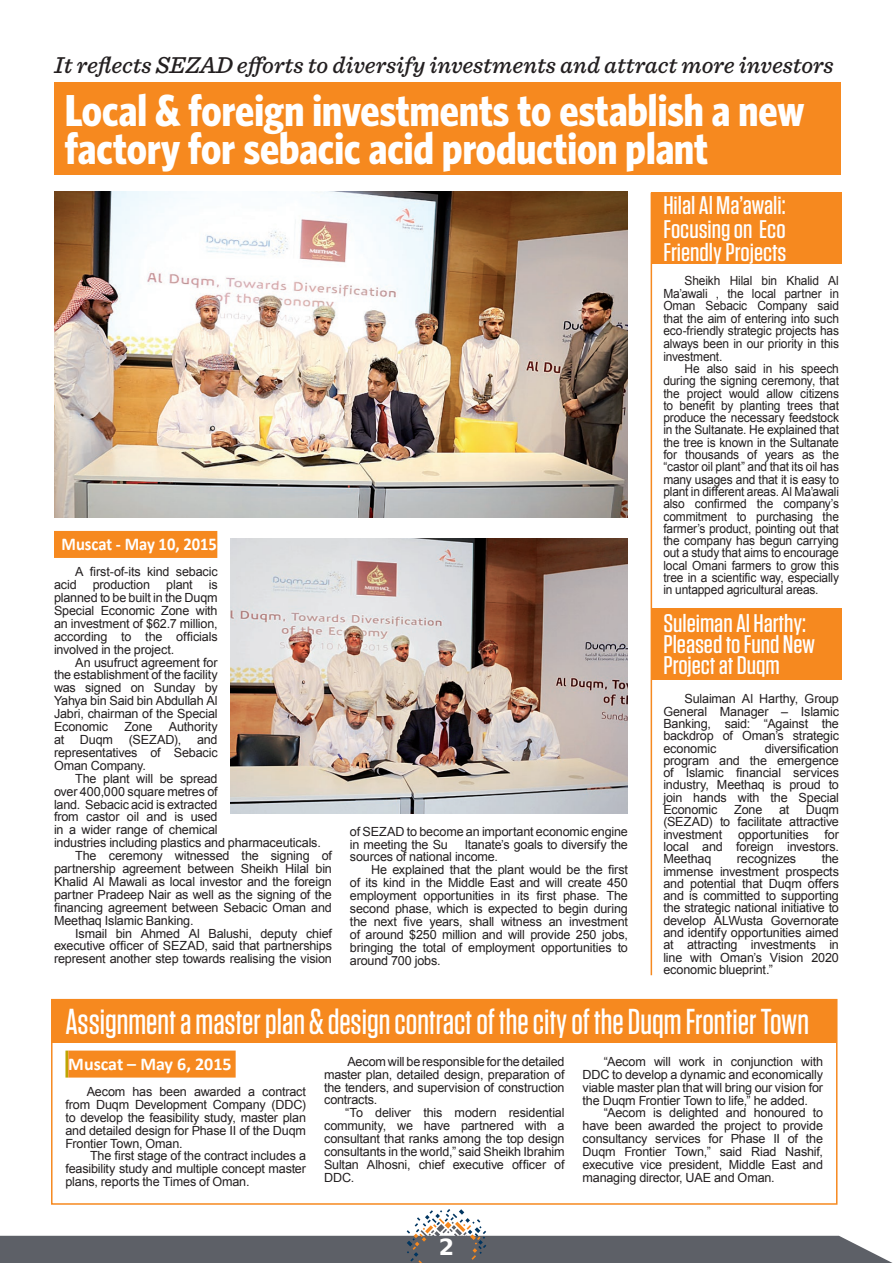
<style>
.page{position:relative;width:893px;height:1263px;background:#fff}
.page>*{position:absolute;margin:0;border:0;box-sizing:border-box;transform-origin:0 0}
.t1{font:700 44.85px/38.1px "Whitney Condensed";color:#fff}
.t2{font:500 36px "Tungsten";color:#fff}
.t3{font:500 25.5px/23.2px "Tungsten";color:#fff;text-align:justify;scale:1.1 1}
.t4{font:italic 500 24px "Sentinel";color:#231f20}
.t5{font:700 22.2px "ae Al Mothnna";color:#fff}
.t6{font:700 18px "Calibri";color:#fff;scale:.92 1}
.t7{font:700 18px "Calibri";color:#fff}
.t8{font:12.6px/12.9px "Arial";letter-spacing:-.015em;color:#231f20;text-align:justify}
.t9{font:12.6px/12.3px "Arial";letter-spacing:-.015em;color:#231f20;text-align:justify;scale:.95 1}
</style>
<div class="page">
<svg style="left:0;top:1209px;width:893px;height:54px"></svg>
<div style="left:54px;top:531px;width:163px;height:27px;background:#f6891f"></div>
<div style="left:51px;top:999px;width:786px;height:206px;border:2px solid #f6891f"></div>
<div style="left:52px;top:999px;width:785px;height:44px;background:#f6891f"></div>
<div style="left:54px;top:82px;width:787px;height:92px;background:#f6891f"></div>
<div style="left:651px;top:193px;width:190px;height:71px;background:#f6891f"></div>
<hr style="left:651px;top:193px;width:1px;height:782px;background:#f6891f">
<div style="left:651px;top:609px;width:190px;height:71px;background:#f6891f"></div>
<img style="left:54px;top:191px;width:574px;height:326px">
<img style="left:230px;top:539px;width:398px;height:275px">
<hr style="left:65px;top:1050px;width:3px;height:27px;background:#bea502">
<div style="left:68px;top:1050px;width:168px;height:27px;background:#f6891f"></div>
<h3 class="t4" style="left:54px;top:47px;width:781px">It reflects SEZAD efforts to diversify investments and attract more investors</h3>
<h1 class="t1" style="left:65px;top:89px;width:741px">Local &amp; foreign investments to establish a new factory for sebacic acid production plant</h1>
<h3 class="t6" style="left:62px;top:532px;width:170px">Muscat - May 10, 2015</h3>
<p class="t8" style="left:54px;top:565px;width:165px;text-indent:21px">A first-of-its kind sebacic acid</p>
<p class="t8" style="left:54px;top:578px;width:165px;text-indent:155px">is planned to be built in the Duqm Special Economic Zone with an investment of $62.7 million, according to the officials involved in the project.</p>
<p class="t8" style="left:54px;top:656px;width:165px;text-indent:21px">An usufruct agreement for the establishment of the facility was signed on Sunday by Yahya bin Said bin Abdullah Al Jabri, chairman of the Special Economic</p>
<p class="t8" style="left:93px;top:578px;width:59px">production</p>
<p class="t8" style="left:166px;top:578px;width:28px">plant</p>
<p class="t8" style="left:54px;top:720px;width:165px;text-indent:115px">Authority at Duqm (SEZAD), and representatives of Sebacic Oman Company.</p>
<p class="t8" style="left:75px;top:772px;width:144px">The plant will be spread</p>
<p class="t8" style="left:54px;top:785px;width:165px">over 400,000 square metres of</p>
<p class="t8" style="left:54px;top:797px;width:165px">land. Sebacic acid is extracted</p>
<p class="t8" style="left:54px;top:810px;width:165px">from castor oil and is used</p>
<p class="t8" style="left:54px;top:823px;width:165px">in a wider range of chemical</p>
<p class="t8" style="left:54px;top:836px;width:268px">industries including plastics and pharmaceuticals.</p>
<p class="t8" style="left:75px;top:849px;width:258px">The ceremony witnessed the signing of</p>
<p class="t8" style="left:54px;top:862px;width:279px">partnership agreement between Sheikh Hilal bin</p>
<p class="t8" style="left:54px;top:875px;width:279px">Khalid Al Mawali as local investor and the foreign</p>
<p class="t8" style="left:54px;top:888px;width:279px">partner Pradeep Nair as well as the signing of the</p>
<p class="t8" style="left:54px;top:901px;width:279px">financing agreement between Sebacic Oman and</p>
<p class="t8" style="left:54px;top:914px;width:141px">Meethaq Islamic Banking.</p>
<p class="t8" style="left:75px;top:926px;width:258px">Ismail bin Ahmed Al Balushi, deputy chief</p>
<p class="t8" style="left:54px;top:939px;width:279px">executive officer of SEZAD, said that partnerships</p>
<p class="t8" style="left:54px;top:952px;width:279px">represent another step towards realising the vision</p>
<p class="t8" style="left:124px;top:720px;width:30px">Zone</p>
<p class="t8" style="left:350px;top:825px;width:279px">of SEZAD to become an important economic engine in meeting the Su</p>
<p class="t8" style="left:350px;top:837px;width:279px;text-indent:115px">ltanate’s goals to diversify the sources of national income.</p>
<p class="t8" style="left:350px;top:863px;width:279px;text-indent:21px">He explained that the plant would be the first of its kind in the Middle East and will create 450 employment opportunities in its first phase. The second phase, which is expected to begin during the next five years, shall witness an investment of around $250 million and will provide 250 jobs, bringing the total of employment opportunities to around 700 jobs.</p>
<h3 class="t3" style="left:663px;top:194px;width:113px">Hilal Al Ma’awali:<br>Focusing on Eco Friendly Projects</h3>
<p class="t9" style="left:663px;top:274px;width:186px;text-indent:21px">Sheikh Hilal bin Khalid Al Ma’awali , the local partner in Oman Sebacic Company said that the aim of entering into such eco-friendly strategic projects has always been in our priority in this investment.</p>
<p class="t9" style="left:663px;top:362px;width:186px;text-indent:21px">He also said in his speech during the signing ceremony, that the project would allow citizens to benefit by planting trees that produce the necessary feedstock in the Sultanate. He explained that the tree is known in the Sultanate for thousands of years as the “castor oil plant” and that its oil has many usages and that it is easy to plant in different areas. Al Ma’awali also confirmed the company’s commitment to purchasing the farmer’s product, pointing out that the company has begun carrying out a study that aims to encourage local Omani farmers to grow this tree in a scientific way, especially in untapped agricultural areas.</p>
<h3 class="t3" style="left:663px;top:612px;width:140px;line-height:21.1px;text-align:left">Suleiman Al Harthy:<br>Pleased to Fund New<br>Project at Duqm</h3>
<p class="t8" style="left:663px;top:693px;width:177px;line-height:12.3px;text-indent:21px">Sulaiman Al Harthy, Group General Manager – Islamic Banking, said: “Against the backdrop of Oman’s strategic economic</p>
<p class="t8" style="left:663px;top:742px;width:177px;line-height:12.3px;text-indent:101px">diversification program and the emergence of Islamic financial services industry, Meethaq is proud to join hands with the Special Economic</p>
<p class="t8" style="left:663px;top:803px;width:177px;line-height:12.3px;text-indent:143px">Duqm (SEZAD) to facilitate attractive investment</p>
<p class="t8" style="left:734px;top:803px;width:30px">Zone</p>
<p class="t8" style="left:779px;top:803px;width:12px">at</p>
<p class="t8" style="left:663px;top:828px;width:177px;line-height:12.3px;text-indent:161px">for local and foreign investors.<br>Meethaq</p>
<p class="t8" style="left:738px;top:828px;width:72px">opportunities</p>
<p class="t8" style="left:663px;top:852px;width:177px;line-height:12.3px;text-indent:158px">the immense investment prospects and potential that Duqm offers and is committed to supporting the strategic national initiative to develop ALWusta Governorate and identify opportunities aimed at attracting investments in line with Oman’s Vision 2020 economic blueprint.”</p>
<p class="t8" style="left:737px;top:852px;width:61px">recognizes</p>
<h2 class="t2" style="left:65px;top:1003px;width:745px">Assignment a master plan &amp; design contract of the city of the Duqm Frontier Town</h2>
<h3 class="t7" style="left:68px;top:1051px;width:165px">Muscat – May 6, 2015</h3>
<p class="t8" style="left:65px;top:1085px;width:242px;text-indent:21px">Aecom has been awarded a contract from Duqm Development Company (DDC) to develop the feasibility study, master plan and detailed design for Phase II of the Duqm Frontier Town, Oman.</p>
<p class="t8" style="left:65px;top:1149px;width:242px;text-indent:25px">The first stage of the contract includes a feasibility study and multiple concept master plans, reports the Times of Oman.</p>
<p class="t8" style="left:324px;top:1055px;width:242px;text-indent:23px">Aecom will be responsible for the detailed master plan, detailed design, preparation of the tenders, and supervision of construction contracts.</p>
<p class="t8" style="left:324px;top:1106px;width:242px;text-indent:21px">“To deliver this modern residential community, we have partnered with a consultant that ranks among the top design consultants in the world,” said Sheikh Ibrahim Sultan Alhosni, chief executive officer of DDC.</p>
<p class="t8" style="left:583px;top:1055px;width:242px;text-indent:21px">“Aecom will work in conjunction with DDC to develop a dynamic and economically viable master plan that will bring our vision for the Duqm Frontier Town to life,” he added.</p>
<p class="t8" style="left:583px;top:1106px;width:242px;text-indent:21px">“Aecom is delighted and honoured to have been awarded the project to provide consultancy services for Phase II of the Duqm Frontier Town,” said Riad Nashif, executive vice president, Middle East and managing director, UAE and Oman.</p>
<h3 class="t5" style="left:439px;top:1232px;width:17px">2</h3>
</div>
